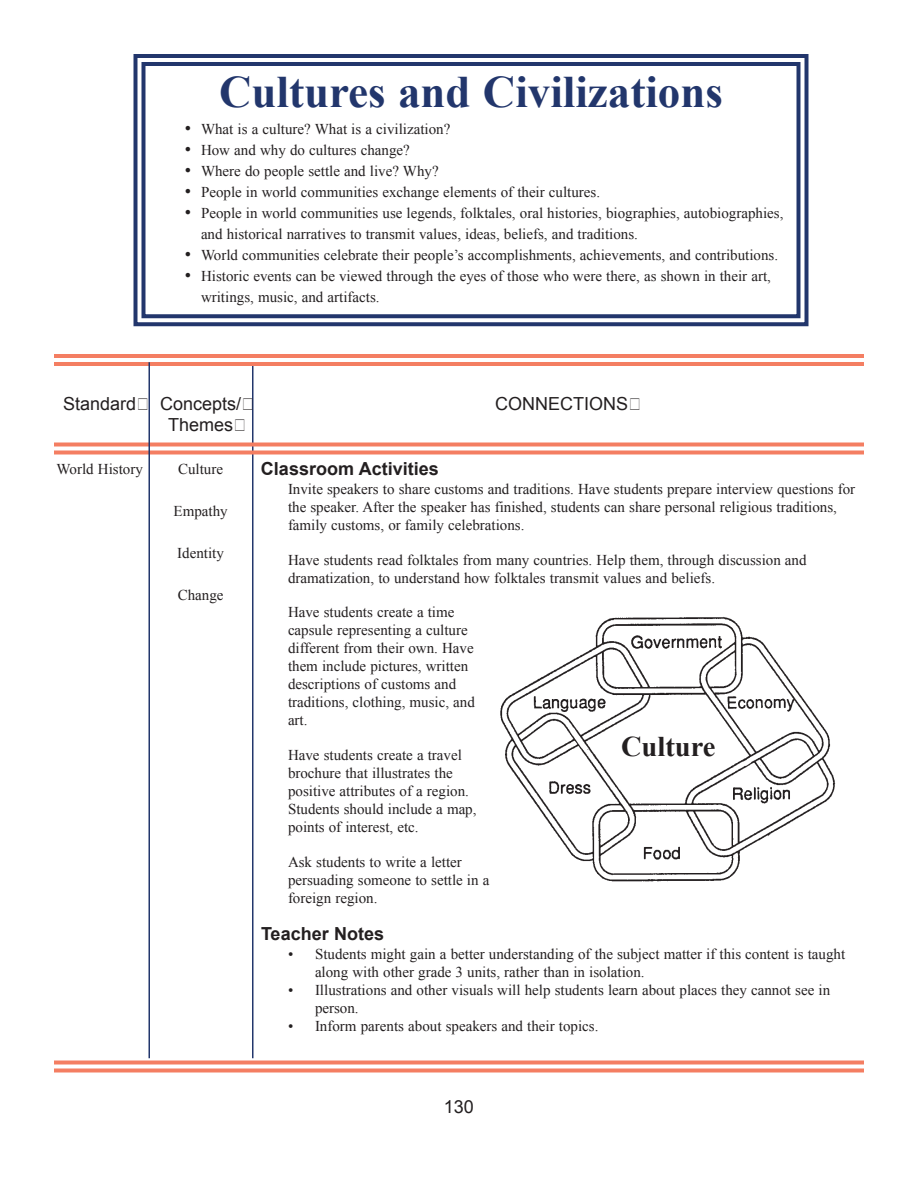
<style>
.page{position:relative;width:918px;height:1188px;background:#fff}
.page>*{position:absolute;margin:0;border:0;box-sizing:border-box;transform-origin:0 0}
.t1{font:700 45px "Times New Roman";color:#22366c}
.t2{font:700 28.5px "Times New Roman";color:#231f20}
.t3{font:18px/21.6px "Arial";color:#231f20;text-align:center}
.t4{font:700 18px "Arial";color:#231f20}
.t5{font:15px/18px "Times New Roman";color:#231f20}
.s1{font-size:18px}
</style>
<div class="page">
<hr style="left:54px;top:354px;width:810px;height:4px;background:#f47e62">
<hr style="left:54px;top:362px;width:810px;height:4px;background:#f47e62">
<hr style="left:252px;top:366px;width:2px;height:692px;background:#22366c">
<hr style="left:54px;top:443px;width:810px;height:3px;background:#f47e62">
<svg style="left:54px;top:450px;width:810px;height:4px;background:#f58d75"></svg>
<hr style="left:54px;top:1061px;width:810px;height:3px;background:#f47e62">
<svg style="left:54px;top:1068px;width:810px;height:4px;background:#f58d75"></svg>
<svg style="left:133px;top:54px;width:676px;height:273px"></svg>
<hr style="left:148px;top:362px;width:2px;height:696px;background:#22366c">
<img style="left:500px;top:617px;width:336px;height:265px">
<div style="left:808px;top:825px;width:41px;height:78px;background:#fff"></div>
<div style="left:813px;top:812px;width:19px;height:43px;background:#fff"></div>
<h1 class="t1" style="left:219px;top:67px;width:505px">Cultures and Civilizations</h1>
<p class="t5" style="left:185px;top:120px;width:267px"><span class="s1">•</span> What is a culture? What is a civilization?</p>
<p class="t5" style="left:185px;top:141px;width:227px"><span class="s1">•</span> How and why do cultures change?</p>
<p class="t5" style="left:185px;top:162px;width:255px"><span class="s1">•</span> Where do people settle and live? Why?</p>
<p class="t5" style="left:185px;top:183px;width:417px"><span class="s1">•</span> People in world communities exchange elements of their cultures.</p>
<p class="t5" style="left:201px;top:202px;width:584px;line-height:21px;text-indent:-16px"><span class="s1">•</span> People in world communities use legends, folktales, oral histories, biographies, autobiographies, and historical narratives to transmit values, ideas, beliefs, and traditions.</p>
<p class="t5" style="left:185px;top:246px;width:595px"><span class="s1">•</span> World communities celebrate their people’s accomplishments, achievements, and contributions.</p>
<p class="t5" style="left:201px;top:265px;width:572px;line-height:21px;text-indent:-16px"><span class="s1">•</span> Historic events can be viewed through the eyes of those who were there, as shown in their art, writings, music, and artifacts.</p>
<p class="t3" style="left:63px;top:393px;width:75px">Standard</p>
<p class="t3" style="left:160px;top:393px;width:83px">Concepts/<br>Themes</p>
<p class="t3" style="left:495px;top:393px;width:135px">CONNECTIONS</p>
<p class="t5" style="left:57px;top:460px;width:88px">World History</p>
<p class="t5" style="left:178px;top:460px;width:46px">Culture</p>
<p class="t5" style="left:174px;top:502px;width:56px">Empathy</p>
<p class="t5" style="left:177px;top:544px;width:48px">Identity</p>
<p class="t5" style="left:178px;top:586px;width:47px">Change</p>
<p class="t4" style="left:261px;top:459px;width:179px">Classroom Activities</p>
<p class="t5" style="left:288px;top:480px;width:569px">Invite speakers to share customs and traditions. Have students prepare interview questions for the speaker. After the speaker has finished, students can share personal religious traditions, family customs, or family celebrations.</p>
<p class="t5" style="left:288px;top:551px;width:520px">Have students read folktales from many countries. Help them, through discussion and dramatization, to understand how folktales transmit values and beliefs.</p>
<p class="t5" style="left:288px;top:603px;width:188px">Have students create a time capsule representing a culture different from their own. Have them include pictures, written descriptions of customs and traditions, clothing, music, and art.</p>
<p class="t5" style="left:288px;top:746px;width:190px">Have students create a travel brochure that illustrates the positive attributes of a region.<br>Students should include a map, points of interest, etc.</p>
<p class="t5" style="left:288px;top:853px;width:203px">Ask students to write a letter persuading someone to settle in a foreign region.</p>
<p class="t4" style="left:261px;top:924px;width:125px">Teacher Notes</p>
<p class="t5" style="left:315px;top:945px;width:532px;text-indent:-27px">• Students might gain a better understanding of the subject matter if this content is taught along with other grade 3 units, rather than in isolation.</p>
<p class="t5" style="left:315px;top:981px;width:517px;text-indent:-27px">• Illustrations and other visuals will help students learn about places they cannot see in person.</p>
<p class="t5" style="left:288px;top:1017px;width:312px">• Inform parents about speakers and their topics.</p>
<p class="t2" style="left:621px;top:730px;width:96px">Culture</p>
<p class="t3" style="left:444px;top:1096px;width:32px">130</p>
</div>
